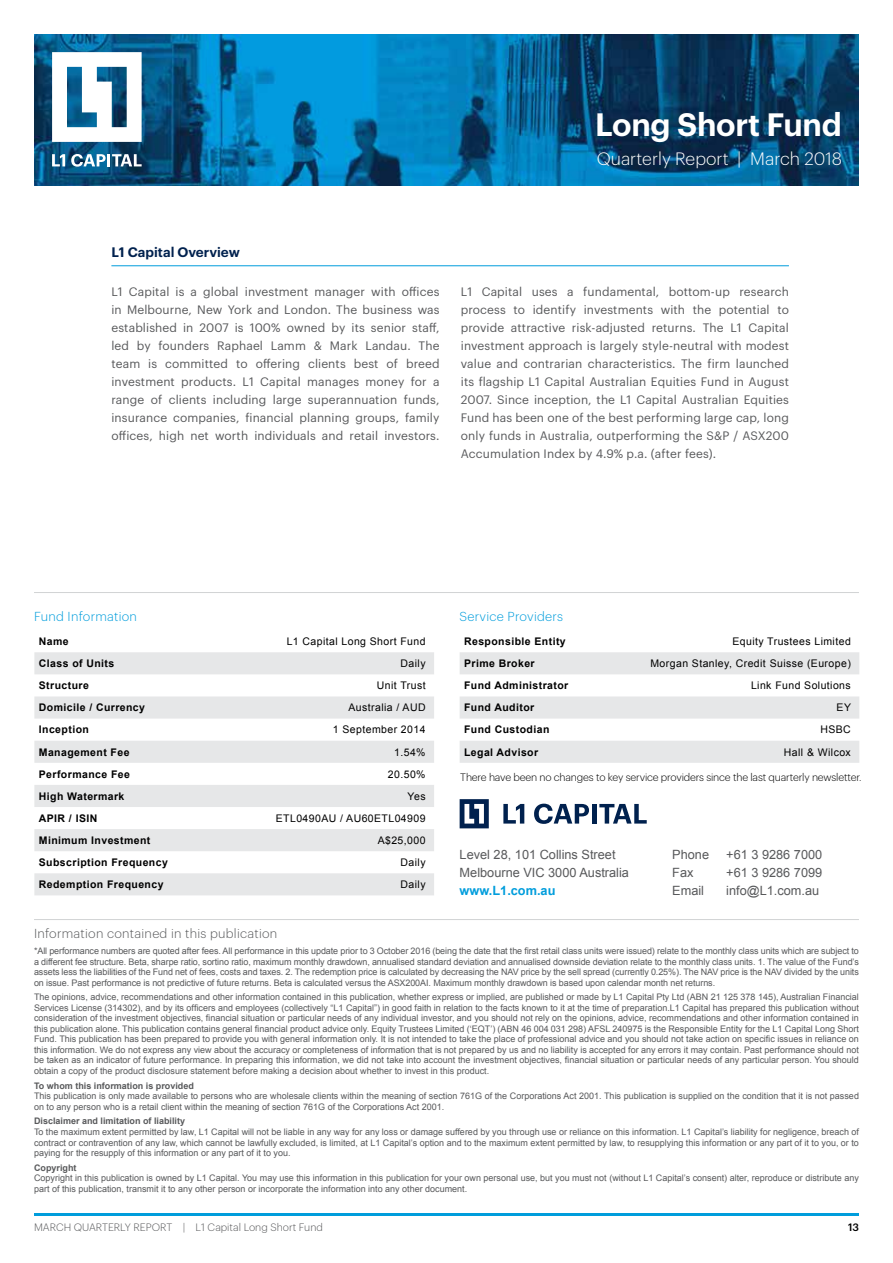
<style>
.page{position:relative;width:893px;height:1263px;background:#fff}
.page>*{position:absolute;margin:0;border:0;box-sizing:border-box;transform-origin:0 0}
.t1{font:600 31.65px "Graphik";letter-spacing:-.01em;color:#fff}
.t2{font:300 17.55px "Graphik";color:#fff}
.t3{font:600 13.5px "Graphik";color:#00214e}
.t4{font:12.75px/18px "Arial";color:#58595b}
.t5{font:300 12.75px "Graphik";letter-spacing:.02em;color:#58595b}
.t6{font:300 12.75px "Graphik";letter-spacing:.02em;color:#009ddc}
.t7{font:700 12.75px "Arial";color:#009ddc}
.t8{font:12px/18px "Graphik";letter-spacing:.01em;color:#58595b;text-align:justify}
.t9{font:700 10.5px "Arial";letter-spacing:.04em;color:#000}
.t10{font:10.5px "Arial";letter-spacing:.04em;color:#000}
.t11{font:300 10.5px "Graphik";letter-spacing:-.015em;color:#000}
.t12{font:300 10.5px "Graphik";color:#58595b}
.t13{font:500 10.5px "Graphik";color:#000}
.t14{font:9px/10.5px "Arial";color:#58595b;text-align:justify}
.t15{font:700 9px "Arial";color:#58595b}
</style>
<div class="page">
<img style="left:34px;top:34px;width:825px;height:152px">
<svg style="left:52px;top:52px;width:90px;height:90px"></svg>
<svg style="left:52px;top:154px;width:13px;height:12px"></svg>
<svg style="left:71px;top:154px;width:71px;height:13px"></svg>
<hr style="left:111px;top:265px;width:678px;height:1px;background:#009ddc">
<hr style="left:34px;top:1213px;width:825px;height:2px;background:#009ddc">
<svg style="left:34px;top:652px;width:400px;height:243px;fill:#e6e7e8"></svg>
<svg style="left:460px;top:652px;width:399px;height:111px"></svg>
<svg style="left:460px;top:799px;width:29px;height:29px"></svg>
<svg style="left:503px;top:804px;width:21px;height:19px"></svg>
<svg style="left:534px;top:804px;width:55px;height:20px"></svg>
<hr style="left:592px;top:804px;width:4px;height:19px;background:#00214e">
<svg style="left:599px;top:804px;width:48px;height:19px"></svg>
<hr style="left:34px;top:919px;width:825px;height:1px;background:#d1d3d4">
<hr style="left:34px;top:592px;width:825px;height:1px;background:#d1d3d4">
<h1 class="t1" style="left:595px;top:100px;width:248px">Long Short Fund</h1>
<h2 class="t2" style="left:597px;top:146px;width:247px">Quarterly Report | March 2018</h2>
<h3 class="t3" style="left:111px;top:242px;width:130px">L1 Capital Overview</h3>
<p class="t8" style="left:111px;top:282px;width:330px">L1 Capital is a global investment manager with offices in Melbourne, New York and London. The business was established in 2007 is 100% owned by its senior staff, led by founders Raphael Lamm &amp; Mark Landau. The team is committed to offering clients best of breed investment products. L1 Capital manages money for a range of clients including large superannuation funds, insurance companies, financial planning groups, family offices, high net worth individuals and retail investors.</p>
<p class="t8" style="left:461px;top:282px;width:330px">L1 Capital uses a fundamental, bottom-up research process to identify investments with the potential to provide attractive risk-adjusted returns. The L1 Capital investment approach is largely style-neutral with modest value and contrarian characteristics. The firm launched its flagship L1 Capital Australian Equities Fund in August 2007. Since inception, the L1 Capital Australian Equities Fund has been one of the best performing large cap, long only funds in Australia, outperforming the S&amp;P / ASX200<br>Accumulation Index by 4.9% p.a. (after fees).</p>
<h3 class="t6" style="left:34px;top:607px;width:104px">Fund Information</h3>
<h3 class="t6" style="left:460px;top:607px;width:105px">Service Providers</h3>
<p class="t9" style="left:39px;top:634px;width:31px">Name</p>
<p class="t10" style="left:287px;top:634px;width:140px">L1 Capital Long Short Fund</p>
<p class="t9" style="left:39px;top:656px;width:77px">Class of Units</p>
<p class="t10" style="left:401px;top:657px;width:27px">Daily</p>
<p class="t9" style="left:39px;top:679px;width:52px">Structure</p>
<p class="t10" style="left:377px;top:679px;width:50px">Unit Trust</p>
<p class="t9" style="left:39px;top:701px;width:108px">Domicile / Currency</p>
<p class="t10" style="left:348px;top:701px;width:79px">Australia / AUD</p>
<p class="t9" style="left:39px;top:723px;width:52px">Inception</p>
<p class="t10" style="left:333px;top:723px;width:94px">1 September 2014</p>
<p class="t9" style="left:39px;top:745px;width:92px">Management Fee</p>
<p class="t10" style="left:394px;top:745px;width:33px">1.54%</p>
<p class="t9" style="left:39px;top:767px;width:93px">Performance Fee</p>
<p class="t10" style="left:388px;top:767px;width:39px">20.50%</p>
<p class="t9" style="left:39px;top:789px;width:87px">High Watermark</p>
<p class="t10" style="left:408px;top:789px;width:19px">Yes</p>
<p class="t9" style="left:39px;top:811px;width:60px">APIR / ISIN</p>
<p class="t10" style="left:276px;top:811px;width:151px">ETL0490AU / AU60ETL04909</p>
<p class="t9" style="left:39px;top:833px;width:113px">Minimum Investment</p>
<p class="t10" style="left:378px;top:833px;width:49px">A$25,000</p>
<p class="t9" style="left:39px;top:855px;width:131px">Subscription Frequency</p>
<p class="t10" style="left:401px;top:855px;width:27px">Daily</p>
<p class="t9" style="left:39px;top:877px;width:126px">Redemption Frequency</p>
<p class="t10" style="left:401px;top:878px;width:27px">Daily</p>
<h3 class="t5" style="left:34px;top:924px;width:245px">Information contained in this publication</h3>
<p class="t9" style="left:464px;top:634px;width:103px">Responsible Entity</p>
<p class="t10" style="left:732px;top:634px;width:120px">Equity Trustees Limited</p>
<p class="t9" style="left:464px;top:656px;width:72px">Prime Broker</p>
<p class="t10" style="left:650px;top:657px;width:202px">Morgan Stanley, Credit Suisse (Europe)</p>
<p class="t9" style="left:464px;top:679px;width:106px">Fund Administrator</p>
<p class="t10" style="left:751px;top:679px;width:101px">Link Fund Solutions</p>
<p class="t9" style="left:464px;top:701px;width:72px">Fund Auditor</p>
<p class="t10" style="left:837px;top:701px;width:16px">EY</p>
<p class="t9" style="left:464px;top:723px;width:87px">Fund Custodian</p>
<p class="t10" style="left:820px;top:723px;width:32px">HSBC</p>
<p class="t9" style="left:464px;top:745px;width:76px">Legal Advisor</p>
<p class="t10" style="left:784px;top:745px;width:68px">Hall &amp; Wilcox</p>
<p class="t11" style="left:460px;top:770px;width:403px">There have been no changes to key service providers since the last quarterly newsletter.</p>
<h3 class="t4" style="left:460px;top:846px;width:171px">Level 28, 101 Collins Street<br>Melbourne VIC 3000 Australia</h3>
<h3 class="t7" style="left:460px;top:882px;width:97px">www.L1.com.au</h3>
<h3 class="t4" style="left:672px;top:846px;width:38px">Phone</h3>
<h3 class="t4" style="left:726px;top:846px;width:98px">+61 3 9286 7000</h3>
<h3 class="t4" style="left:672px;top:864px;width:23px">Fax</h3>
<h3 class="t4" style="left:726px;top:864px;width:98px">+61 3 9286 7099</h3>
<h3 class="t4" style="left:672px;top:882px;width:33px">Email</h3>
<h3 class="t4" style="left:726px;top:882px;width:95px">info@L1.com.au</h3>
<p class="t14" style="left:34px;top:946px;width:826px">*All performance numbers are quoted after fees. All performance in this update prior to 3 October 2016 (being the date that the first retail class units were issued) relate to the monthly class units which are subject to a different fee structure. Beta, sharpe ratio, sortino ratio, maximum monthly drawdown, annualised standard deviation and annualised downside deviation relate to the monthly class units. 1. The value of the Fund’s assets less the liabilities of the Fund net of fees, costs and taxes. 2. The redemption price is calculated by decreasing the NAV price by the sell spread (currently 0.25%). The NAV price is the NAV divided by the units on issue. Past performance is not predictive of future returns. Beta is calculated versus the ASX200AI. Maximum monthly drawdown is based upon calendar month net returns.</p>
<p class="t14" style="left:34px;top:992px;width:826px">The opinions, advice, recommendations and other information contained in this publication, whether express or implied, are published or made by L1 Capital Pty Ltd (ABN 21 125 378 145), Australian Financial Services License (314302), and by its officers and employees (collectively “L1 Capital”) in good faith in relation to the facts known to it at the time of preparation.L1 Capital has prepared this publication without consideration of the investment objectives, financial situation or particular needs of any individual investor, and you should not rely on the opinions, advice, recommendations and other information contained in this publication alone. This publication contains general financial product advice only. Equity Trustees Limited (‘EQT’) (ABN 46 004 031 298) AFSL 240975 is the Responsible Entity for the L1 Capital Long Short Fund. This publication has been prepared to provide you with general information only. It is not intended to take the place of professional advice and you should not take action on specific issues in reliance on this information. We do not express any view about the accuracy or completeness of information that is not prepared by us and no liability is accepted for any errors it may contain. Past performance should not be taken as an indicator of future performance. In preparing this information, we did not take into account the investment objectives, financial situation or particular needs of any particular person. You should obtain a copy of the product disclosure statement before making a decision about whether to invest in this product.</p>
<p class="t15" style="left:34px;top:1079px;width:161px">To whom this information is provided</p>
<p class="t14" style="left:34px;top:1091px;width:826px">This publication is only made available to persons who are wholesale clients within the meaning of section 761G of the Corporations Act 2001. This publication is supplied on the condition that it is not passed on to any person who is a retail client within the meaning of section 761G of the Corporations Act 2001.</p>
<p class="t15" style="left:34px;top:1115px;width:153px">Disclaimer and limitation of liability</p>
<p class="t14" style="left:34px;top:1127px;width:826px">To the maximum extent permitted by law, L1 Capital will not be liable in any way for any loss or damage suffered by you through use or reliance on this information. L1 Capital’s liability for negligence, breach of contract or contravention of any law, which cannot be lawfully excluded, is limited, at L1 Capital’s option and to the maximum extent permitted by law, to resupplying this information or any part of it to you, or to paying for the resupply of this information or any part of it to you.</p>
<p class="t15" style="left:34px;top:1162px;width:44px">Copyright</p>
<p class="t14" style="left:34px;top:1173px;width:826px">Copyright in this publication is owned by L1 Capital. You may use this information in this publication for your own personal use, but you must not (without L1 Capital’s consent) alter, reproduce or distribute any part of this publication, transmit it to any other person or incorporate the information into any other document.</p>
<p class="t12" style="left:34px;top:1219px;width:290px">MARCH QUARTERLY REPORT | L1 Capital Long Short Fund</p>
<p class="t13" style="left:848px;top:1219px;width:12px">13</p>
</div>
